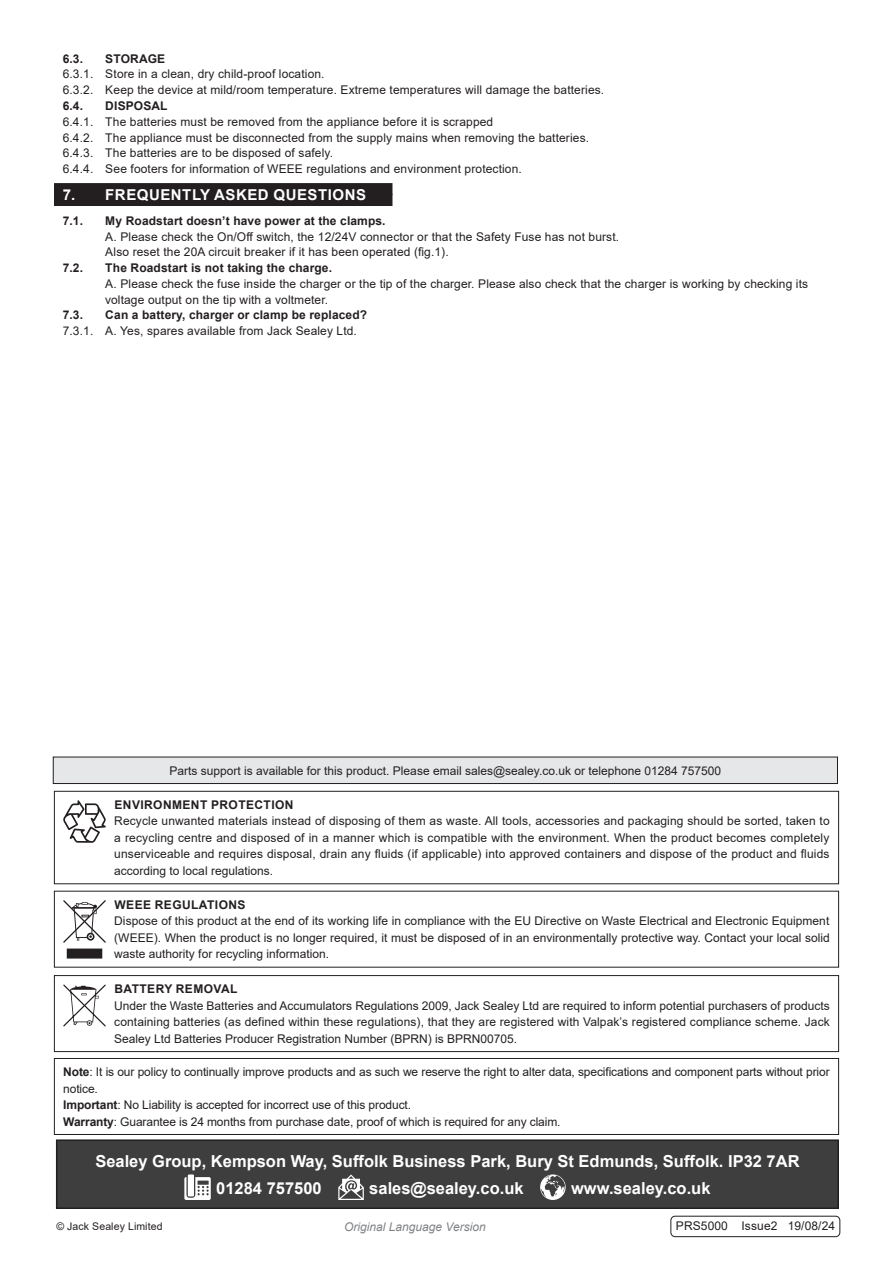
<style>
.page{position:relative;width:893px;height:1263px;background:#fff}
.page>*{position:absolute;margin:0;border:0;box-sizing:border-box;transform-origin:0 0}
.Footer_Contact_Information{font:700 16.5px "Arial";color:#fff}
.t1{font:700 15px "Arial";letter-spacing:.035em;color:#fff}
.Enviroment_Protection_Body{font:12px/16.5px "Arial";letter-spacing:.01em;color:#231f20;text-align:justify}
.Battery_Removal__Body{font:12px/16.5px "Arial";color:#231f20;text-align:justify}
.Body__Tabbed{font:12px/15.8px "Arial";letter-spacing:.01em;color:#231f20}
.Important_Notification_Body{font:12px/16.5px "Arial";letter-spacing:-.01em;color:#231f20}
.Weee_Regulation_Body{font:12px/16.5px "Arial";color:#231f20;text-align:justify}
.Enviroment_Protection_Header{font:700 12px "Arial";letter-spacing:.01em;color:#231f20}
.Parts_Support_Body{font:12px "Arial";color:#231f20}
.t2{font:italic 12px "Arial";color:#808285}
.Enviroment_Protection_Header-2{font:700 12px "Arial";letter-spacing:.035em;color:#231f20}
.Body{font:12px "Arial";letter-spacing:.01em;color:#231f20}
.Weee_Regulation_Header{font:700 12px "Arial";letter-spacing:.035em;color:#231f20}
.Battery_Removal__Header{font:700 12px "Arial";letter-spacing:.035em;color:#231f20}
.Body-2{font:10.5px "Arial";letter-spacing:.01em;color:#231f20}
.s1{font-weight:700}
</style>
<div class="page">
<div style="left:54px;top:194px;width:338px;height:12px;background:#231f20"></div>
<div style="left:54px;top:183px;width:338px;height:12px;background:#231f20"></div>
<div style="left:57px;top:1140px;width:781px;height:68px;background:#3e3e3f"></div>
<svg style="left:184px;top:1177px;width:27px;height:23px"></svg>
<div style="left:188px;top:1174px;width:6px;height:22px;background:#fff"></div>
<svg style="left:338px;top:1174px;width:26px;height:26px"></svg>
<svg style="left:540px;top:1174px;width:26px;height:26px"></svg>
<div style="left:56px;top:1139px;width:783px;height:70px;border:2px solid #231f20"></div>
<div style="left:54px;top:1058px;width:785px;height:77px;border:1px solid #231f20"></div>
<div style="left:54px;top:975px;width:785px;height:77px;border:1px solid #231f20"></div>
<svg style="left:63px;top:984px;width:43px;height:42px"></svg>
<div style="left:68px;top:949px;width:34px;height:9px;background:#231f20"></div>
<div style="left:67px;top:948px;width:35px;height:10px;border:2px solid #231f20"></div>
<svg style="left:63px;top:900px;width:43px;height:43px"></svg>
<div style="left:54px;top:791px;width:785px;height:93px;border:1px solid #231f20"></div>
<svg style="left:63px;top:800px;width:43px;height:43px"></svg>
<div style="left:53px;top:757px;width:784px;height:26px;background:#e6e7e9"></div>
<div style="left:53px;top:757px;width:785px;height:27px;border:1px solid #231f20"></div>
<div style="left:670px;top:1216px;width:170px;height:21px;border:1px solid #231f20;border-radius:4px"></div>
<p class="Enviroment_Protection_Header" style="left:63px;top:50px;width:22px">6.3.</p>
<p class="Enviroment_Protection_Header" style="left:105px;top:50px;width:62px">STORAGE</p>
<p class="Enviroment_Protection_Body" style="left:63px;top:66px;width:263px">6.3.1. Store in a clean, dry child-proof location.</p>
<p class="Enviroment_Protection_Body" style="left:63px;top:82px;width:543px">6.3.2. Keep the device at mild/room temperature. Extreme temperatures will damage the batteries.</p>
<p class="Enviroment_Protection_Header" style="left:63px;top:97px;width:22px">6.4.</p>
<p class="Enviroment_Protection_Header" style="left:105px;top:97px;width:64px">DISPOSAL</p>
<p class="Enviroment_Protection_Body" style="left:63px;top:113px;width:432px">6.4.1. The batteries must be removed from the appliance before it is scrapped</p>
<p class="Enviroment_Protection_Body" style="left:63px;top:129px;width:528px">6.4.2. The appliance must be disconnected from the supply mains when removing the batteries.</p>
<p class="Enviroment_Protection_Body" style="left:63px;top:145px;width:272px">6.4.3. The batteries are to be disposed of safely.</p>
<p class="Enviroment_Protection_Body" style="left:63px;top:160px;width:461px">6.4.4. See footers for information of WEEE regulations and environment protection.</p>
<p class="t1" style="left:63px;top:184px;width:305px">7. FREQUENTLY ASKED QUESTIONS</p>
<p class="Enviroment_Protection_Header" style="left:63px;top:212px;width:22px">7.1.</p>
<p class="Enviroment_Protection_Header" style="left:105px;top:212px;width:282px">My Roadstart doesn’t have power at the clamps.</p>
<p class="Body__Tabbed" style="left:105px;top:228px;width:515px">A. Please check the On/Off switch, the 12/24V connector or that the Safety Fuse has not burst.</p>
<p class="Body__Tabbed" style="left:105px;top:244px;width:345px">Also reset the 20A circuit breaker if it has been operated (fig.1).</p>
<p class="Enviroment_Protection_Header" style="left:63px;top:259px;width:22px">7.2.</p>
<p class="Enviroment_Protection_Header" style="left:105px;top:259px;width:228px">The Roadstart is not taking the charge.</p>
<p class="Body__Tabbed" style="left:105px;top:276px;width:705px">A. Please check the fuse inside the charger or the tip of the charger. Please also check that the charger is working by checking its voltage output on the tip with a voltmeter.</p>
<p class="Enviroment_Protection_Header" style="left:63px;top:307px;width:22px">7.3.</p>
<p class="Enviroment_Protection_Header" style="left:105px;top:307px;width:263px">Can a battery, charger or clamp be replaced?</p>
<p class="Enviroment_Protection_Body" style="left:63px;top:322px;width:296px">7.3.1. A. Yes, spares available from Jack Sealey Ltd.</p>
<p class="Parts_Support_Body" style="left:170px;top:762px;width:553px">Parts support is available for this product. Please email sales@sealey.co.uk or telephone 01284 757500</p>
<p class="Enviroment_Protection_Header-2" style="left:114px;top:796px;width:181px">ENVIRONMENT PROTECTION</p>
<p class="Enviroment_Protection_Body" style="left:114px;top:813px;width:717px">Recycle unwanted materials instead of disposing of them as waste. All tools, accessories and packaging should be sorted, taken to a recycling centre and disposed of in a manner which is compatible with the environment. When the product becomes completely unserviceable and requires disposal, drain any fluids (if applicable) into approved containers and dispose of the product and fluids according to local regulations.</p>
<p class="Weee_Regulation_Header" style="left:114px;top:896px;width:133px">WEEE REGULATIONS</p>
<p class="Weee_Regulation_Body" style="left:114px;top:913px;width:717px">Dispose of this product at the end of its working life in compliance with the EU Directive on Waste Electrical and Electronic Equipment (WEEE). When the product is no longer required, it must be disposed of in an environmentally protective way. Contact your local solid waste authority for recycling information.</p>
<p class="Battery_Removal__Header" style="left:114px;top:980px;width:125px">BATTERY REMOVAL</p>
<p class="Battery_Removal__Body" style="left:114px;top:997px;width:717px">Under the Waste Batteries and Accumulators Regulations 2009, Jack Sealey Ltd are required to inform potential purchasers of products containing batteries (as defined within these regulations), that they are registered with Valpak’s registered compliance scheme. Jack Sealey Ltd Batteries Producer Registration Number (BPRN) is BPRN00705.</p>
<p class="Important_Notification_Body" style="left:63px;top:1063px;width:768px"><span class="s1">Note</span>: It is our policy to continually improve products and as such we reserve the right to alter data, specifications and component parts without prior notice.</p>
<p class="Important_Notification_Body" style="left:63px;top:1096px;width:349px"><span class="s1">Important</span>: No Liability is accepted for incorrect use of this product.</p>
<p class="Important_Notification_Body" style="left:63px;top:1113px;width:499px"><span class="s1">Warranty</span>: Guarantee is 24 months from purchase date, proof of which is required for any claim.</p>
<p class="Footer_Contact_Information" style="left:95px;top:1149px;width:706px">Sealey Group, Kempson Way, Suffolk Business Park, Bury St Edmunds, Suffolk. IP32 7AR</p>
<p class="Footer_Contact_Information" style="left:216px;top:1176px;width:107px">01284 757500</p>
<p class="Footer_Contact_Information" style="left:369px;top:1176px;width:156px">sales@sealey.co.uk</p>
<p class="Footer_Contact_Information" style="left:571px;top:1176px;width:141px">www.sealey.co.uk</p>
<p class="Body-2" style="left:56px;top:1219px;width:108px">© Jack Sealey Limited</p>
<p class="t2" style="left:344px;top:1219px;width:143px">Original Language Version</p>
<p class="Body" style="left:676px;top:1217px;width:161px">PRS5000 Issue2 19/08/24</p>
</div>
